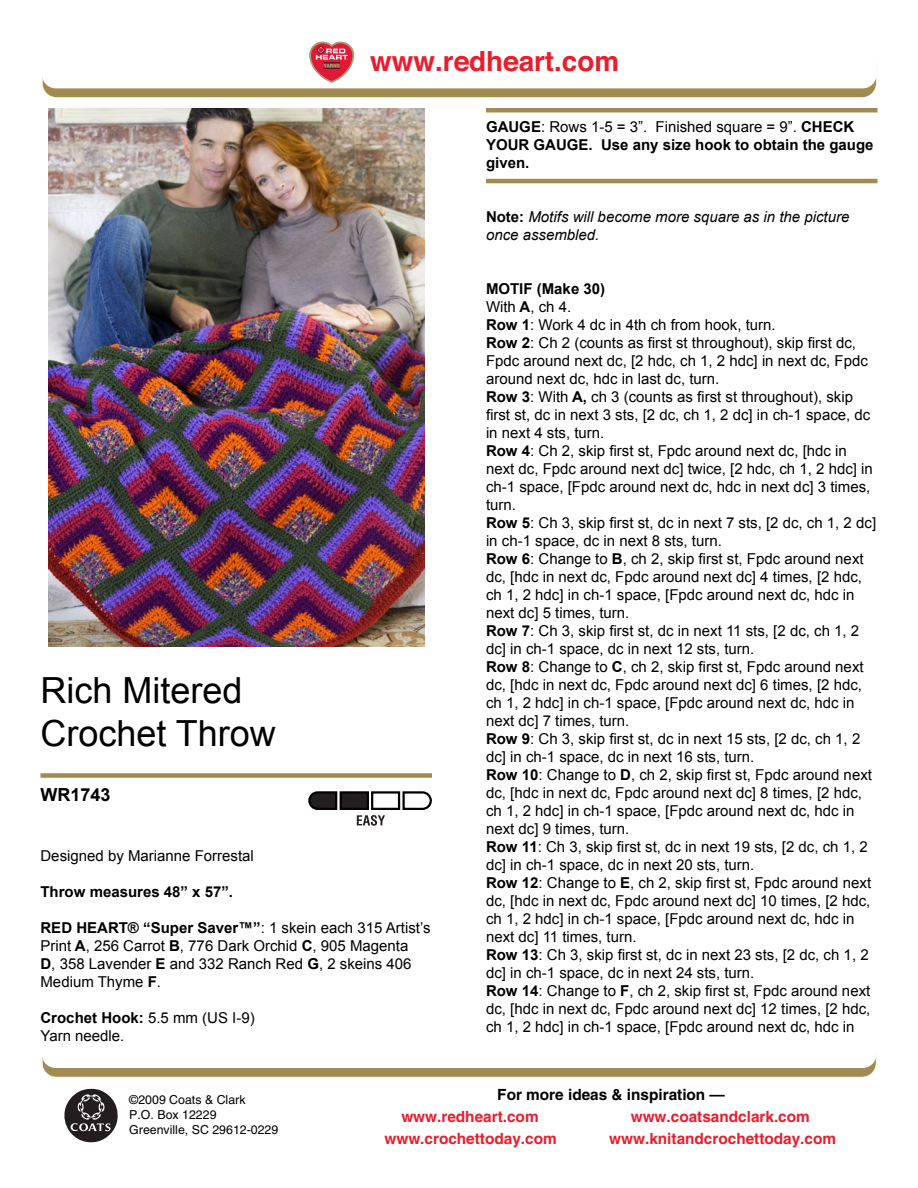
<style>
.page{position:relative;width:918px;height:1188px;background:#fff}
.page>*{position:absolute;margin:0;border:0;box-sizing:border-box;transform-origin:0 0}
.t1{font:36px/43.2px "Arial";color:#000}
.t2{font:700 27.75px "Helvetica";color:#eb1d2c}
.t3{font:700 18px "Arial";color:#000}
.t4{font:700 15.45px "Helvetica";color:#eb1d2c}
.t5{font:700 15.45px "Helvetica";color:#000}
.t6{font:15px/18px "Arial";color:#000}
.t7{font:700 15px/18px "Arial";color:#000}
.t8{font:italic 15px/18px "Arial";color:#000}
.t9{font:12.3px/14.9px "Helvetica";color:#000}
.s1{font-weight:700}
.s2{font-weight:400}
.s3{font-weight:700;font-style:normal}
</style>
<div class="page">
<svg style="left:42px;top:42px;width:834px;height:56px"></svg>
<svg style="left:42px;top:1057px;width:834px;height:20px"></svg>
<svg style="left:64px;top:1089px;width:54px;height:53px"></svg>
<img style="left:48px;top:108px;width:376px;height:538px">
<div style="left:40px;top:773px;width:392px;height:5px;background:#a18b50"></div>
<svg style="left:308px;top:791px;width:124px;height:35px"></svg>
<hr style="left:486px;top:108px;width:392px;height:4px;background:#a18b50">
<hr style="left:486px;top:179px;width:392px;height:4px;background:#a18b50">
<h2 class="t2" style="left:370px;top:36px;width:250px">www.redheart.com</h2>
<h1 class="t1" style="left:40px;top:669px;width:237px">Rich Mitered<br>Crochet Throw</h1>
<p class="t3" style="left:40px;top:784px;width:72px">WR1743</p>
<p class="t6" style="left:40px;top:846px;width:215px">Designed by Marianne Forrestal</p>
<p class="t7" style="left:40px;top:882px;width:194px">Throw measures 48” x 57”.</p>
<p class="t6" style="left:40px;top:918px;width:392px"><span class="s1">RED HEART® “Super Saver™”</span>: 1 skein each 315 Artist’s Print <span class="s1">A</span>, 256 Carrot <span class="s1">B</span>, 776 Dark Orchid <span class="s1">C</span>, 905 Magenta<br><span class="s1">D</span>, 358 Lavender <span class="s1">E</span> and 332 Ranch Red <span class="s1">G</span>, 2 skeins 406<br>Medium Thyme <span class="s1">F</span>.</p>
<p class="t6" style="left:41px;top:1008px;width:216px"><span class="s1">Crochet Hook:</span> 5.5 mm (US I-9)<br>Yarn needle.</p>
<p class="t7" style="left:486px;top:118px;width:389px">GAUGE<span class="s2">: Rows 1-5 = 3”. Finished square = 9”.</span> CHECK<br>YOUR GAUGE. Use any size hook to obtain the gauge given.</p>
<p class="t8" style="left:486px;top:208px;width:365px"><span class="s3">Note:</span> Motifs will become more square as in the picture once assembled.</p>
<p class="t6" style="left:486px;top:280px;width:392px"><span class="s1">MOTIF (Make 30)<br></span>With <span class="s1">A</span>, ch 4.<br><span class="s1">Row 1</span>: Work 4 dc in 4th ch from hook, turn.<br><span class="s1">Row 2</span>: Ch 2 (counts as first st throughout), skip first dc, Fpdc around next dc, [2 hdc, ch 1, 2 hdc] in next dc, Fpdc around next dc, hdc in last dc, turn.<br><span class="s1">Row 3</span>: With <span class="s1">A,</span> ch 3 (counts as first st throughout), skip first st, dc in next 3 sts, [2 dc, ch 1, 2 dc] in ch-1 space, dc in next 4 sts, turn.<br><span class="s1">Row 4</span>: Ch 2, skip first st, Fpdc around next dc, [hdc in next dc, Fpdc around next dc] twice, [2 hdc, ch 1, 2 hdc] in ch-1 space, [Fpdc around next dc, hdc in next dc] 3 times, turn.<br><span class="s1">Row 5</span>: Ch 3, skip first st, dc in next 7 sts, [2 dc, ch 1, 2 dc] in ch-1 space, dc in next 8 sts, turn.<br><span class="s1">Row 6</span>: Change to <span class="s1">B</span>, ch 2, skip first st, Fpdc around next dc, [hdc in next dc, Fpdc around next dc] 4 times, [2 hdc, ch 1, 2 hdc] in ch-1 space, [Fpdc around next dc, hdc in next dc] 5 times, turn.<br><span class="s1">Row 7</span>: Ch 3, skip first st, dc in next 11 sts, [2 dc, ch 1, 2 dc] in ch-1 space, dc in next 12 sts, turn.<br><span class="s1">Row 8</span>: Change to <span class="s1">C</span>, ch 2, skip first st, Fpdc around next dc, [hdc in next dc, Fpdc around next dc] 6 times, [2 hdc, ch 1, 2 hdc] in ch-1 space, [Fpdc around next dc, hdc in next dc] 7 times, turn.<br><span class="s1">Row 9</span>: Ch 3, skip first st, dc in next 15 sts, [2 dc, ch 1, 2 dc] in ch-1 space, dc in next 16 sts, turn.<br><span class="s1">Row 10</span>: Change to <span class="s1">D</span>, ch 2, skip first st, Fpdc around next dc, [hdc in next dc, Fpdc around next dc] 8 times, [2 hdc, ch 1, 2 hdc] in ch-1 space, [Fpdc around next dc, hdc in next dc] 9 times, turn.<br><span class="s1">Row 11</span>: Ch 3, skip first st, dc in next 19 sts, [2 dc, ch 1, 2 dc] in ch-1 space, dc in next 20 sts, turn.<br><span class="s1">Row 12</span>: Change to <span class="s1">E</span>, ch 2, skip first st, Fpdc around next dc, [hdc in next dc, Fpdc around next dc] 10 times, [2 hdc, ch 1, 2 hdc] in ch-1 space, [Fpdc around next dc, hdc in next dc] 11 times, turn.<br><span class="s1">Row 13</span>: Ch 3, skip first st, dc in next 23 sts, [2 dc, ch 1, 2 dc] in ch-1 space, dc in next 24 sts, turn.<br><span class="s1">Row 14</span>: Change to <span class="s1">F</span>, ch 2, skip first st, Fpdc around next dc, [hdc in next dc, Fpdc around next dc] 12 times, [2 hdc, ch 1, 2 hdc] in ch-1 space, [Fpdc around next dc, hdc in</p>
<p class="t9" style="left:129px;top:1093px;width:151px">©2009 Coats &amp; Clark<br>P.O. Box 12229<br>Greenville, SC 29612-0229</p>
<p class="t5" style="left:497px;top:1085px;width:229px">For more ideas &amp; inspiration —</p>
<p class="t4" style="left:401px;top:1107px;width:139px">www.redheart.com</p>
<p class="t4" style="left:631px;top:1107px;width:181px">www.coatsandclark.com</p>
<p class="t4" style="left:384px;top:1129px;width:174px">www.crochettoday.com</p>
<p class="t4" style="left:609px;top:1129px;width:228px">www.knitandcrochettoday.com</p>
</div>
